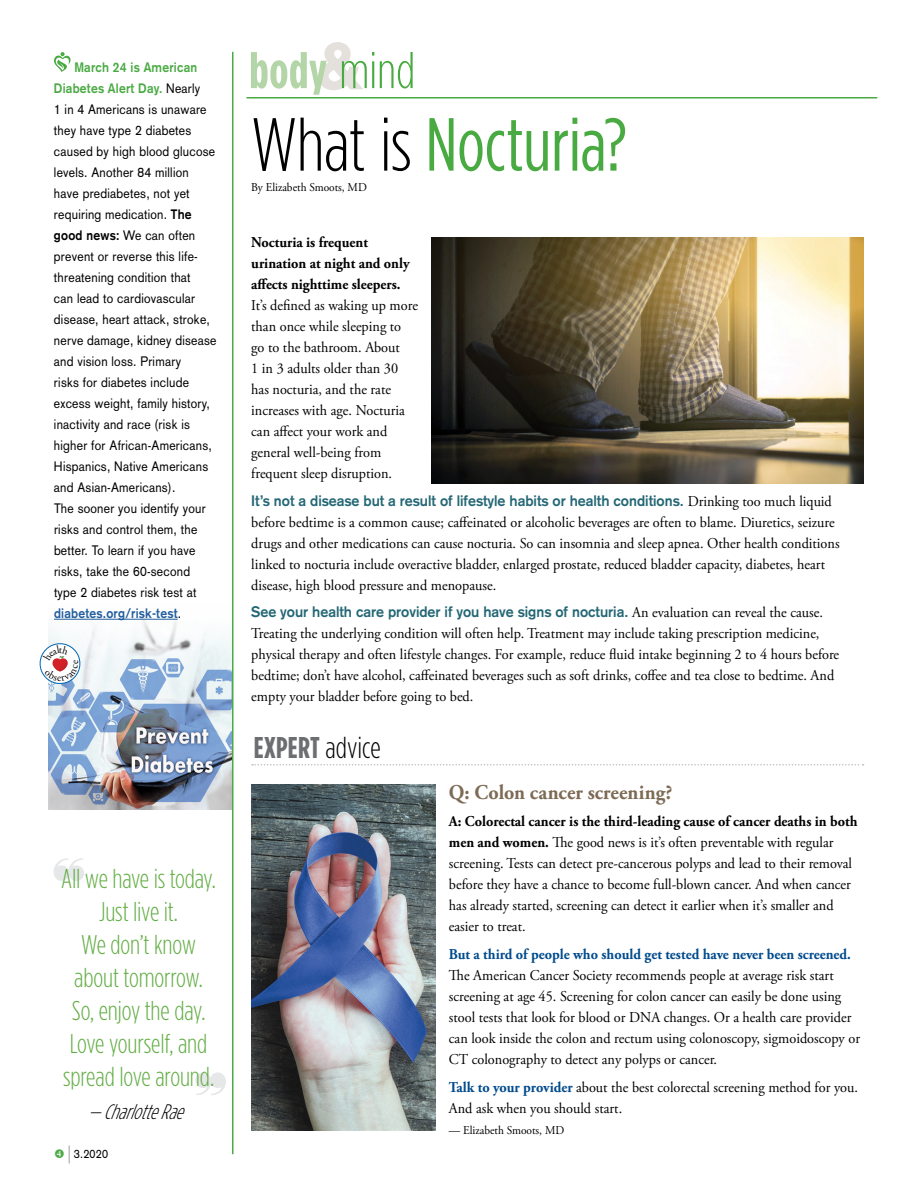
<style>
.page{position:relative;width:918px;height:1188px;background:#fff}
.page>*{position:absolute;margin:0;border:0;box-sizing:border-box;transform-origin:0 0}
.t1{font:75px "Gotham Condensed";letter-spacing:-.005em;color:#49aa42}
.t2{font:700 51px "Gotham Condensed";color:#b3d5a7}
.t3{font:700 30px "Gotham Condensed";letter-spacing:.01em;color:#6d6e71}
.t4{font:300 27px/33px "Gotham Condensed";letter-spacing:-.01em;color:#62ad44;text-align:center}
.t5{font:700 21px "Adobe Garamond Pro";letter-spacing:.005em;color:#7c6a55;scale:.95 1}
.t6{font:italic 300 21px "Gotham Condensed";color:#000}
.t7{font:15px/21px "Adobe Garamond Pro";color:#000;scale:.95 1}
.t8{font:700 15px "Akzidenz Grotesk";color:#246775;scale:.95 1}
.t9{font:700 15px/21px "Adobe Garamond Pro";color:#000;scale:.95 1}
.t10{font:700 15px "Adobe Garamond Pro";color:#004b8d;scale:.95 1}
.t11{font:13.5px/21px "Akzidenz Grotesk";letter-spacing:.02em;color:#000;scale:.9 1}
.t12{font:12px "Adobe Garamond Pro";color:#000;scale:.95 1}
.t13{font:12px "Akzidenz Grotesk";color:#000;scale:.9 1}
.s1{font-weight:700;color:#49aa42}
.s2{font-weight:700}
.s3{font-weight:700;color:#215e9e}
.s4{font-size:24px;color:#8a8c8e}
.s5{font-weight:300;color:#49aa42}
.s6{font-weight:300;color:#000}
.s7{font-family:"Adobe Garamond Pro";font-weight:400;color:#000}
.s8{font-weight:700;color:#004b8d}
</style>
<div class="page">
<img style="left:49px;top:618px;width:183px;height:191px">
<img style="left:432px;top:237px;width:431px;height:247px">
<hr style="left:247px;top:97px;width:630px;height:2px;background:#49aa42">
<hr style="left:232px;top:52px;width:1px;height:1102px;background:#49aa42">
<svg style="left:318px;top:42px;width:45px;height:48px"></svg>
<hr style="left:54px;top:619px;width:124px;height:1px;background:#215e9e">
<svg style="left:54px;top:52px;width:17px;height:20px"></svg>
<svg style="left:54px;top:858px;width:30px;height:23px"></svg>
<svg style="left:195px;top:1072px;width:31px;height:23px"></svg>
<svg style="left:252px;top:764px;width:612px;height:2px"></svg>
<img style="left:251px;top:784px;width:184px;height:346px">
<svg style="left:39px;top:641px;width:44px;height:45px"></svg>
<p class="t11" style="left:54px;top:57px;width:182px;text-indent:20px"><span class="s1">March 24 is American<br>Diabetes Alert Day.</span> Nearly<br>1 in 4 Americans is unaware they have type 2 diabetes caused by high blood glucose levels. Another 84 million have prediabetes, not yet requiring medication. <span class="s2">The good news:</span> We can often prevent or reverse this life&shy;threatening condition that<br>can lead to cardiovascular disease, heart attack, stroke, nerve damage, kidney disease and vision loss. Primary<br>risks for diabetes include excess weight, family history, inactivity and race (risk is higher for African-Americans,<br>Hispanics, Native Americans and Asian-Americans).<br>The sooner you identify your risks and control them, the better. To learn if you have risks, take the 60-second<br>type 2 diabetes risk test at <span class="s3">diabetes.org/risk-test</span>.</p>
<h3 class="t4" style="left:61px;top:862px;width:156px">All we have is today.<br>Just live it.<br>We don’t know about tomorrow.<br>So, enjoy the day.<br>Love yourself, and spread love around.</h3>
<h3 class="t6" style="left:88px;top:1100px;width:105px">—CharlotteRae</h3>
<p class="t13" style="left:68px;top:1147px;width:46px"><span class="s4">|</span> 3.2020</p>
<h2 class="t2" style="left:249px;top:40px;width:168px">body <span class="s5">mind</span></h2>
<h1 class="t1" style="left:251px;top:102px;width:377px"><span class="s6">What is</span> Nocturia?</h1>
<p class="t12" style="left:251px;top:180px;width:123px">By Elizabeth Smoots, MD</p>
<p class="t9" style="left:251px;top:232px;width:168px">Nocturia is frequent urination at night and only affects nighttime sleepers.</p>
<p class="t7" style="left:251px;top:295px;width:177px">It’s defined as waking up more than once while sleeping to go to the bathroom. About<br>1 in 3 adults older than 30 has nocturia, and the rate increases with age. Nocturia can affect your work and general well-being from frequent sleep disruption.</p>
<p class="t8" style="left:251px;top:492px;width:613px">It’s not a disease but a result of lifestyle habits or health conditions. <span class="s7">Drinking too much liquid</span></p>
<p class="t7" style="left:251px;top:512px;width:621px">before bedtime is a common cause; caffeinated or alcoholic beverages are often to blame. Diuretics, seizure drugs and other medications can cause nocturia. So can insomnia and sleep apnea. Other health conditions linked to nocturia include overactive bladder, enlarged prostate, reduced bladder capacity, diabetes, heart disease, high blood pressure and menopause.</p>
<p class="t8" style="left:251px;top:603px;width:603px">See your health care provider if you have signs of nocturia. <span class="s7">An evaluation can reveal the cause.</span></p>
<p class="t7" style="left:251px;top:624px;width:620px">Treating the underlying condition will often help. Treatment may include taking prescription medicine, physical therapy and often lifestyle changes. For example, reduce fluid intake beginning 2 to 4 hours before bedtime; don’t have alcohol, caffeinated beverages such as soft drinks, coffee and tea close to bedtime. And empty your bladder before going to bed.</p>
<h3 class="t3" style="left:254px;top:730px;width:129px">EXPERT <span class="s6">advice</span></h3>
<h3 class="t5" style="left:449px;top:780px;width:237px">Q: Colon cancer screening?</h3>
<p class="t7" style="left:449px;top:812px;width:432px"><span class="s2">A: Colorectal cancer is the third-leading cause of cancer deaths in both men and women.</span> The good news is it’s often preventable with regular screening. Tests can detect pre-cancerous polyps and lead to their removal before they have a chance to become full-blown cancer. And when cancer has already started, screening can detect it earlier when it’s smaller and easier to treat.</p>
<p class="t10" style="left:449px;top:946px;width:425px">But a third of people who should get tested have never been screened.</p>
<p class="t7" style="left:449px;top:965px;width:434px">The American Cancer Society recommends people at average risk start screening at age 45. Screening for colon cancer can easily be done using stool tests that look for blood or DNA changes. Or a health care provider can look inside the colon and rectum using colonoscopy, sigmoidoscopy or CT colonography to detect any polyps or cancer.</p>
<p class="t7" style="left:449px;top:1077px;width:432px"><span class="s8">Talk to your provider</span> about the best colorectal screening method for you.<br>And ask when you should start.</p>
<p class="t12" style="left:449px;top:1123px;width:123px">— Elizabeth Smoots, MD</p>
</div>
